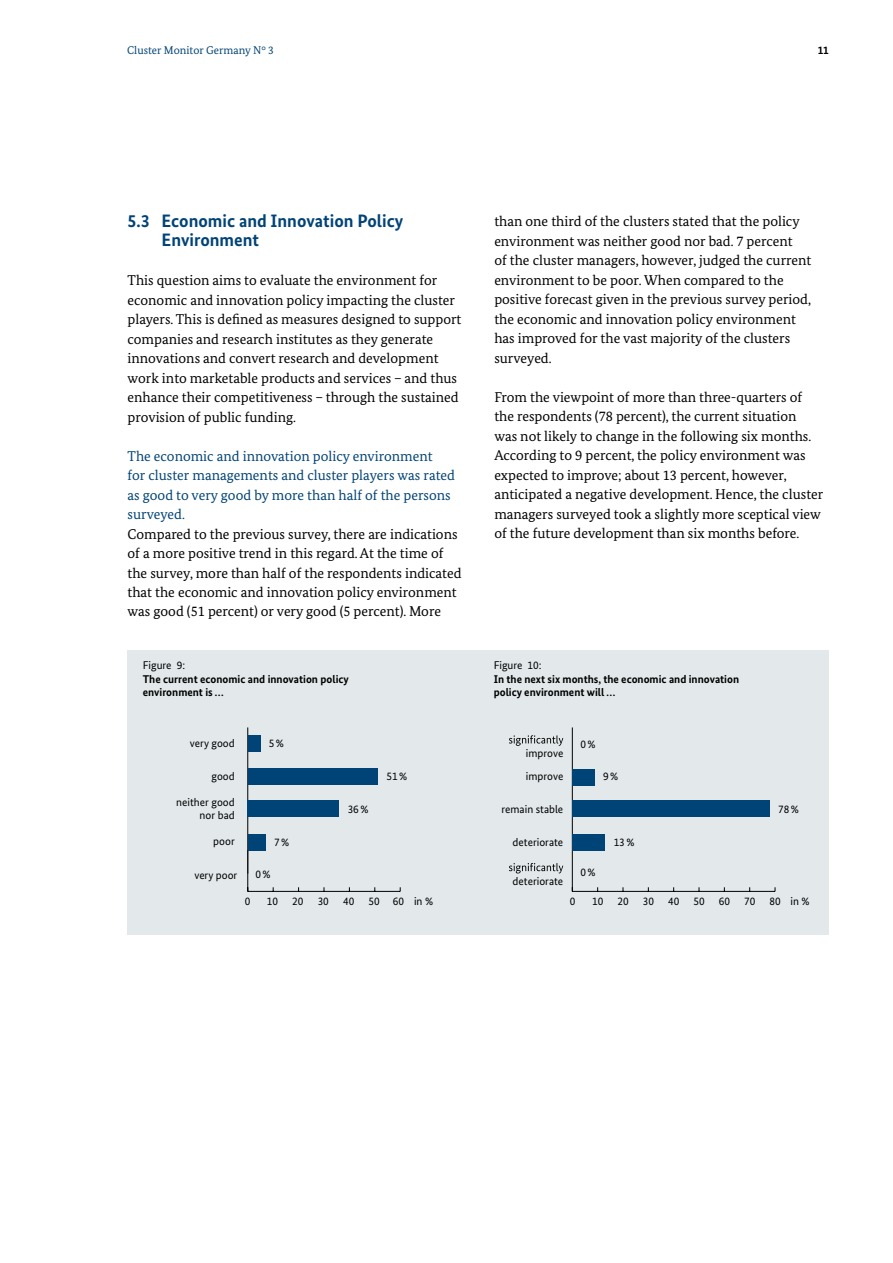
<style>
.page{position:relative;width:893px;height:1263px;background:#fff}
.page>*{position:absolute;margin:0;border:0;box-sizing:border-box;transform-origin:0 0}
.t1{font:700 18px/19.5px "Bundes Sans";color:#004376}
.t2{font:14.25px/19.5px "Bundes Serif";color:#000}
.t3{font:14.25px/19.5px "Bundes Serif";color:#004376}
.t4{font:11.25px/13.5px "Bundes Sans";color:#000;text-align:right}
.t5{font:700 11.25px/13.5px "Bundes Sans";color:#000}
.t6{font:11.25px "Bundes Serif";color:#004376}
.s1{font-weight:400}
</style>
<div class="page">
<div style="left:128px;top:650px;width:701px;height:285px;background:#e3e9eb"></div>
<hr style="left:248px;top:891px;width:152px;height:1px;background:#000">
<hr style="left:247px;top:727px;width:1px;height:164px;background:#000">
<svg style="left:247px;top:850px;width:1px;height:24px"></svg>
<div style="left:248px;top:834px;width:17px;height:17px;background:#004376"></div>
<div style="left:248px;top:801px;width:91px;height:16px;background:#004376"></div>
<div style="left:248px;top:768px;width:129px;height:16px;background:#004376"></div>
<div style="left:248px;top:735px;width:12px;height:17px;background:#004376"></div>
<svg style="left:509px;top:863px;width:54px;height:10px"></svg>
<svg style="left:509px;top:735px;width:54px;height:11px"></svg>
<hr style="left:572px;top:891px;width:203px;height:1px;background:#000">
<hr style="left:572px;top:727px;width:1px;height:164px;background:#000">
<div style="left:572px;top:834px;width:33px;height:17px;background:#004376"></div>
<div style="left:572px;top:801px;width:198px;height:16px;background:#004376"></div>
<div style="left:572px;top:769px;width:23px;height:16px;background:#004376"></div>
<p class="t6" style="left:127px;top:43px;width:148px">Cluster Monitor Germany N° 3</p>
<p class="t5" style="left:818px;top:43px;width:13px">11</p>
<h3 class="t1" style="left:162px;top:210px;width:243px;text-indent:-34px">5.3 Economic and Innovation Policy<br>Environment</h3>
<p class="t2" style="left:128px;top:270px;width:335px">This question aims to evaluate the environment for economic and innovation policy impacting the cluster players. This is defined as measures designed to support companies and research institutes as they generate innovations and convert research and development work into marketable products and services – and thus enhance their competitiveness – through the sustained provision of public funding.</p>
<h4 class="t3" style="left:128px;top:446px;width:329px">The economic and innovation policy environment<br>for cluster managements and cluster players was rated as good to very good by more than half of the persons surveyed.</h4>
<p class="t2" style="left:128px;top:524px;width:336px">Compared to the previous survey, there are indications of a more positive trend in this regard. At the time of the survey, more than half of the respondents indicated that the economic and innovation policy environment was good (51 percent) or very good (5 percent). More</p>
<p class="t2" style="left:494px;top:212px;width:319px">than one third of the clusters stated that the policy environment was neither good nor bad. 7 percent<br>of the cluster managers, however, judged the current environment to be poor. When compared to the positive forecast given in the previous survey period, the economic and innovation policy environment has improved for the vast majority of the clusters surveyed.</p>
<p class="t2" style="left:494px;top:387px;width:330px">From the viewpoint of more than three-quarters of the respondents (78 percent), the current situation<br>was not likely to change in the following six months.<br>According to 9 percent, the policy environment was expected to improve; about 13 percent, however, anticipated a negative development. Hence, the cluster managers surveyed took a slightly more sceptical view of the future development than six months before.</p>
<p class="t5" style="left:143px;top:658px;width:208px"><span class="s1">Figure 9:<br></span>The current economic and innovation policy environment is …</p>
<p class="t5" style="left:494px;top:658px;width:247px"><span class="s1">Figure 10:<br></span>In the next six months, the economic and innovation policy environment will …</p>
<p class="t4" style="left:190px;top:736px;width:46px">very good</p>
<p class="t4" style="left:211px;top:770px;width:25px">good</p>
<p class="t4" style="left:176px;top:795px;width:60px">neither good nor bad</p>
<p class="t4" style="left:213px;top:834px;width:23px">poor</p>
<p class="t4" style="left:194px;top:868px;width:44px">very poor</p>
<p class="t4" style="left:269px;top:736px;width:17px">5 %</p>
<p class="t4" style="left:267px;top:742px;width:17px">5%</p>
<p class="t4" style="left:274px;top:835px;width:17px">7 %</p>
<p class="t4" style="left:256px;top:867px;width:17px">0 %</p>
<p class="t4" style="left:348px;top:802px;width:22px">36 %</p>
<p class="t4" style="left:356px;top:807px;width:22px">40%</p>
<p class="t4" style="left:386px;top:770px;width:22px">51 %</p>
<p class="t4" style="left:394px;top:773px;width:22px">55%</p>
<p class="t4" style="left:526px;top:741px;width:39px;line-height:23.4px;text-align:left">improve improve</p>
<p class="t4" style="left:502px;top:802px;width:63px">remain stable</p>
<p class="t4" style="left:513px;top:835px;width:52px">deteriorate</p>
<p class="t4" style="left:513px;top:874px;width:52px">deteriorate</p>
<p class="t4" style="left:580px;top:737px;width:17px">0 %</p>
<p class="t4" style="left:580px;top:742px;width:17px">0%</p>
<p class="t4" style="left:603px;top:770px;width:17px">9 %</p>
<p class="t4" style="left:580px;top:865px;width:17px">0 %</p>
<p class="t4" style="left:614px;top:835px;width:22px">13 %</p>
<p class="t4" style="left:778px;top:802px;width:22px">78 %</p>
<p class="t4" style="left:245px;top:895px;width:7px">0</p>
<p class="t4" style="left:267px;top:895px;width:13px">10</p>
<p class="t4" style="left:292px;top:895px;width:13px">20</p>
<p class="t4" style="left:318px;top:895px;width:13px">30</p>
<p class="t4" style="left:343px;top:895px;width:13px">40</p>
<p class="t4" style="left:369px;top:895px;width:66px">50 60 in %</p>
<p class="t4" style="left:570px;top:895px;width:7px">0</p>
<p class="t4" style="left:592px;top:895px;width:219px">10 20 30 40 50 60 70 80 in %</p>
</div>
